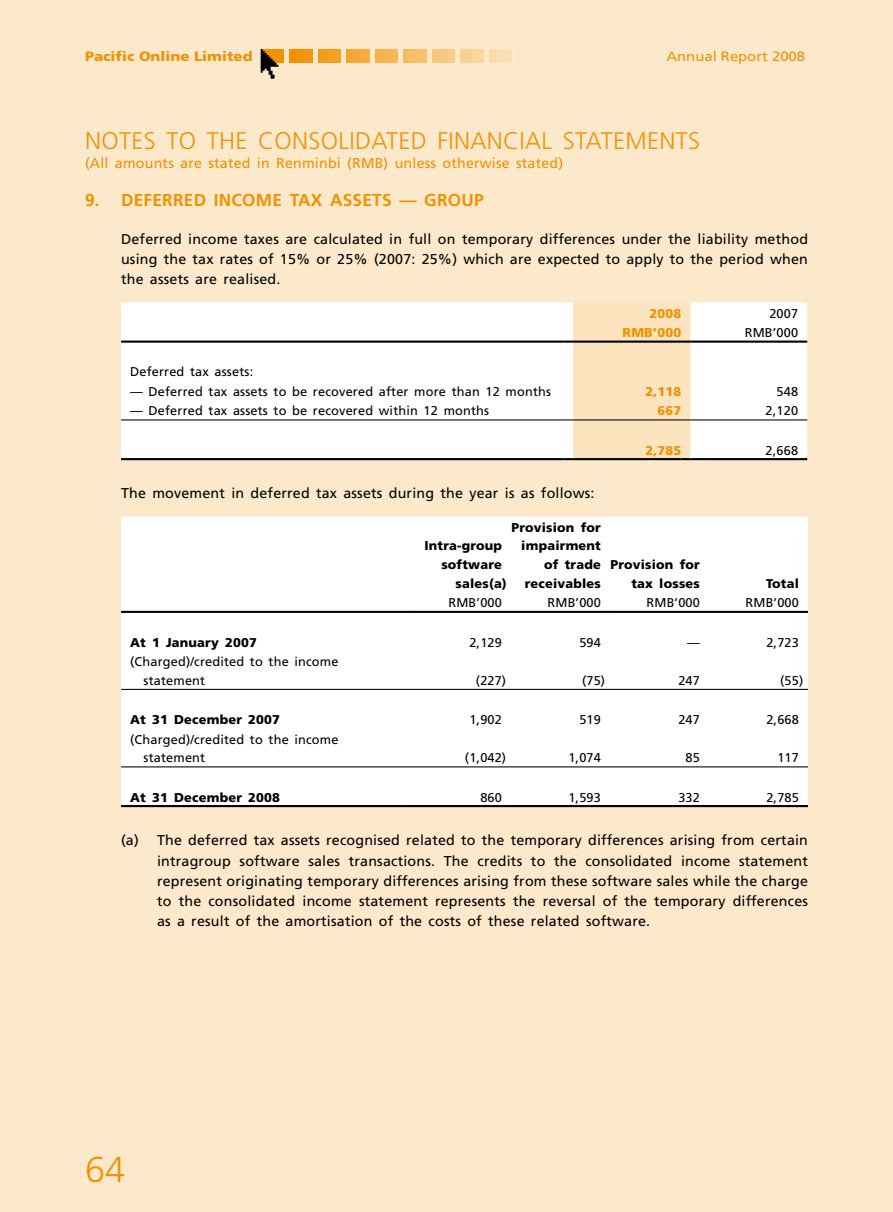
<style>
.page{position:relative;width:893px;height:1212px;background:#fce9cc}
.page>*{position:absolute;margin:0;border:0;box-sizing:border-box;transform-origin:0 0}
.t1{font:300 36px "Frutiger LT Std";color:#f29100}
.t2{font:300 24px "Frutiger LT Std";letter-spacing:.015em;color:#f29100}
.t3{font:700 17.25px "Frutiger LT Std";letter-spacing:.015em;color:#f29100}
.t4{font:14.25px/20.2px "Frutiger LT Std";letter-spacing:.015em;color:#000;text-align:justify}
.t5{font:14.25px "Frutiger LT Std";letter-spacing:.015em;color:#f29100}
.t6{font:900 13.5px "Frutiger LT Std";color:#f29100;scale:1.1 1}
.t7{font:13.5px "Frutiger LT Std";color:#f29100;scale:1.1 1}
.t8{font:12.75px/18.8px "Frutiger LT Std";letter-spacing:.015em;color:#000}
.t9{font:900 12.75px/18.8px "Frutiger LT Std";letter-spacing:.015em;color:#000;text-align:right}
.t10{font:900 12.75px "Frutiger LT Std";letter-spacing:.015em;color:#f29100}
</style>
<div class="page">
<div style="left:261px;top:50px;width:23px;height:13px;background:#f29101"></div>
<div style="left:318px;top:50px;width:23px;height:13px;background:#f49f20"></div>
<div style="left:375px;top:50px;width:23px;height:13px;background:#f6b450"></div>
<div style="left:432px;top:50px;width:23px;height:13px;background:#f9c981"></div>
<div style="left:489px;top:50px;width:23px;height:13px;background:#fbdeb3"></div>
<div style="left:290px;top:50px;width:22px;height:13px;background:#f29407"></div>
<div style="left:347px;top:50px;width:22px;height:13px;background:#f5a938"></div>
<div style="left:404px;top:50px;width:22px;height:13px;background:#f7be68"></div>
<div style="left:461px;top:50px;width:22px;height:13px;background:#fad39a"></div>
<svg style="left:261px;top:49px;width:18px;height:30px"></svg>
<div style="left:121px;top:302px;width:686px;height:156px;background:#fff"></div>
<hr style="left:121px;top:341px;width:443px;height:2px;background:#000">
<hr style="left:690px;top:341px;width:108px;height:2px;background:#000">
<svg style="left:798px;top:341px;width:9px;height:2px"></svg>
<hr style="left:121px;top:458px;width:443px;height:2px;background:#000">
<hr style="left:690px;top:458px;width:108px;height:2px;background:#000">
<svg style="left:798px;top:458px;width:9px;height:2px"></svg>
<hr style="left:121px;top:419px;width:443px;height:1px;background:#000">
<svg style="left:564px;top:302px;width:126px;height:158px"></svg>
<hr style="left:690px;top:419px;width:108px;height:1px;background:#000">
<div style="left:121px;top:516px;width:687px;height:289px;background:#fff"></div>
<hr style="left:121px;top:611px;width:282px;height:2px;background:#000">
<svg style="left:403px;top:611px;width:9px;height:2px"></svg>
<hr style="left:412px;top:611px;width:90px;height:2px;background:#000">
<svg style="left:502px;top:611px;width:9px;height:2px"></svg>
<hr style="left:511px;top:611px;width:90px;height:2px;background:#000">
<svg style="left:601px;top:611px;width:9px;height:2px"></svg>
<hr style="left:610px;top:611px;width:90px;height:2px;background:#000">
<svg style="left:700px;top:611px;width:9px;height:2px"></svg>
<hr style="left:709px;top:611px;width:90px;height:2px;background:#000">
<svg style="left:799px;top:611px;width:9px;height:2px"></svg>
<hr style="left:121px;top:805px;width:282px;height:2px;background:#000">
<svg style="left:403px;top:805px;width:9px;height:2px"></svg>
<hr style="left:412px;top:805px;width:90px;height:2px;background:#000">
<svg style="left:502px;top:805px;width:9px;height:2px"></svg>
<hr style="left:511px;top:805px;width:90px;height:2px;background:#000">
<svg style="left:601px;top:805px;width:9px;height:2px"></svg>
<hr style="left:610px;top:805px;width:90px;height:2px;background:#000">
<svg style="left:700px;top:805px;width:9px;height:2px"></svg>
<hr style="left:709px;top:805px;width:90px;height:2px;background:#000">
<svg style="left:799px;top:805px;width:9px;height:2px"></svg>
<hr style="left:121px;top:689px;width:282px;height:1px;background:#000">
<hr style="left:412px;top:689px;width:90px;height:1px;background:#000">
<hr style="left:511px;top:689px;width:90px;height:1px;background:#000">
<hr style="left:610px;top:689px;width:90px;height:1px;background:#000">
<hr style="left:709px;top:689px;width:90px;height:1px;background:#000">
<hr style="left:121px;top:766px;width:282px;height:1px;background:#000">
<hr style="left:412px;top:766px;width:90px;height:1px;background:#000">
<hr style="left:511px;top:766px;width:90px;height:1px;background:#000">
<hr style="left:610px;top:766px;width:90px;height:1px;background:#000">
<hr style="left:709px;top:766px;width:90px;height:1px;background:#000">
<p class="t6" style="left:85px;top:49px;width:154px">Pacific Online Limited</p>
<p class="t7" style="left:666px;top:49px;width:128px">Annual Report 2008</p>
<h2 class="t2" style="left:85px;top:127px;width:616px">NOTES TO THE CONSOLIDATED FINANCIAL STATEMENTS</h2>
<p class="t5" style="left:85px;top:155px;width:480px">(All amounts are stated in Renminbi (RMB) unless otherwise stated)</p>
<p class="t3" style="left:85px;top:190px;width:400px">9. DEFERRED INCOME TAX ASSETS — GROUP</p>
<p class="t4" style="left:121px;top:229px;width:688px">Deferred income taxes are calculated in full on temporary differences under the liability method using the tax rates of 15% or 25% (2007: 25%) which are expected to apply to the period when the assets are realised.</p>
<p class="t10" style="left:649px;top:305px;width:33px">2008</p>
<p class="t8" style="left:769px;top:304px;width:30px">2007</p>
<p class="t10" style="left:623px;top:325px;width:60px">RM B’000</p>
<p class="t8" style="left:745px;top:323px;width:55px">RMB’000</p>
<p class="t8" style="left:130px;top:362px;width:125px">Deferred tax assets:</p>
<p class="t8" style="left:130px;top:382px;width:422px">— Deferred tax assets to be recovered after more than 12 months</p>
<p class="t10" style="left:645px;top:384px;width:37px">2,118</p>
<p class="t8" style="left:777px;top:382px;width:23px">548</p>
<p class="t8" style="left:130px;top:402px;width:361px">— Deferred tax assets to be recovered within 12 months</p>
<p class="t10" style="left:657px;top:403px;width:25px">667</p>
<p class="t8" style="left:766px;top:402px;width:34px">2,120</p>
<p class="t10" style="left:645px;top:442px;width:37px">2,785</p>
<p class="t8" style="left:766px;top:441px;width:34px">2,668</p>
<p class="t4" style="left:121px;top:483px;width:475px">The movement in deferred tax assets during the year is as follows:</p>
<p class="t9" style="left:424px;top:536px;width:79px">Intra-group</p>
<p class="t9" style="left:441px;top:555px;width:62px">software</p>
<p class="t9" style="left:455px;top:574px;width:53px">sales(a)</p>
<p class="t9" style="left:511px;top:518px;width:91px">Provision for impairment of trade receivables</p>
<p class="t9" style="left:610px;top:555px;width:91px">Provision for tax losses</p>
<p class="t9" style="left:766px;top:574px;width:34px">Total</p>
<p class="t8" style="left:448px;top:594px;width:55px">RMB’000</p>
<p class="t8" style="left:547px;top:594px;width:55px">RMB’000</p>
<p class="t8" style="left:646px;top:594px;width:55px">RMB’000</p>
<p class="t8" style="left:745px;top:594px;width:55px">RMB’000</p>
<p class="t9" style="left:130px;top:633px;width:128px">At 1 January 2007</p>
<p class="t8" style="left:469px;top:633px;width:34px">2,129</p>
<p class="t8" style="left:579px;top:633px;width:23px">594</p>
<p class="t8" style="left:687px;top:633px;width:14px">—</p>
<p class="t8" style="left:766px;top:633px;width:34px">2,723</p>
<p class="t8" style="left:144px;top:652px;width:197px;text-indent:-14px">(Charged)/credited to the income statement</p>
<p class="t8" style="left:476px;top:671px;width:32px">(227)</p>
<p class="t8" style="left:582px;top:671px;width:25px">(75)</p>
<p class="t8" style="left:678px;top:671px;width:23px">247</p>
<p class="t8" style="left:780px;top:671px;width:25px">(55)</p>
<p class="t9" style="left:130px;top:710px;width:152px">At 31 December 2007</p>
<p class="t8" style="left:469px;top:710px;width:34px">1,902</p>
<p class="t8" style="left:579px;top:710px;width:23px">519</p>
<p class="t8" style="left:678px;top:710px;width:23px">247</p>
<p class="t8" style="left:766px;top:710px;width:34px">2,668</p>
<p class="t8" style="left:144px;top:730px;width:197px;text-indent:-14px">(Charged)/credited to the income statement</p>
<p class="t8" style="left:465px;top:749px;width:43px">(1,042)</p>
<p class="t8" style="left:568px;top:749px;width:34px">1,074</p>
<p class="t8" style="left:686px;top:749px;width:16px">85</p>
<p class="t8" style="left:777px;top:749px;width:23px">117</p>
<p class="t9" style="left:130px;top:788px;width:152px">At 31 December 2008</p>
<p class="t8" style="left:480px;top:788px;width:23px">860</p>
<p class="t8" style="left:568px;top:788px;width:34px">1,593</p>
<p class="t8" style="left:678px;top:788px;width:23px">332</p>
<p class="t8" style="left:766px;top:788px;width:34px">2,785</p>
<p class="t4" style="left:157px;top:830px;width:652px;text-indent:-36px">(a) The deferred tax assets recognised related to the temporary differences arising from certain intragroup software sales transactions. The credits to the consolidated income statement represent originating temporary differences arising from these software sales while the charge to the consolidated income statement represents the reversal of the temporary differences as a result of the amortisation of the costs of these related software.</p>
<h1 class="t1" style="left:85px;top:1149px;width:20px">64</h1>
</div>
